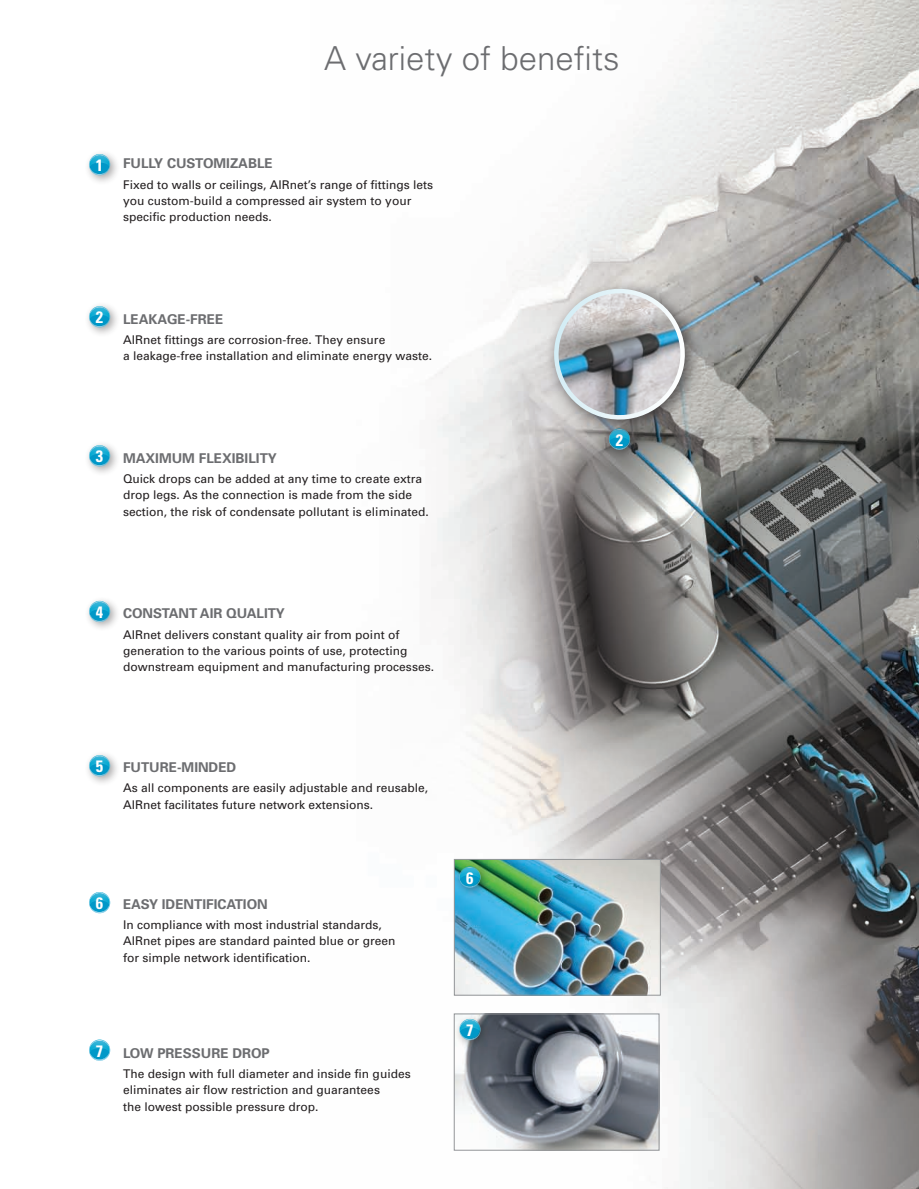
<style>
.page{position:relative;width:919px;height:1189px;background:#fff}
.page>*{position:absolute;margin:0;border:0;box-sizing:border-box;transform-origin:0 0}
.t1{font:300 33px "Univers";color:#6c6d70}
.t2{font:700 condensed 16.5px "Univers";color:#fff}
.t3{font:700 13.5px "Univers";color:#6c6d70}
.t4{font:12px/16.2px "Univers";color:#231f20}
</style>
<div class="page">
<img style="left:431px;top:0;width:487px;height:1188px">
<img style="left:455px;top:1015px;width:202px;height:133px">
<div style="left:453px;top:1013px;width:206px;height:137px;border:1px solid #939598"></div>
<div style="left:83px;top:148px;width:54px;height:44px;background:#231f20;opacity:.4"></div>
<svg style="left:89px;top:154px;width:21px;height:21px"></svg>
<div style="left:83px;top:300px;width:54px;height:44px;background:#231f20;opacity:.4"></div>
<svg style="left:89px;top:306px;width:21px;height:21px"></svg>
<div style="left:83px;top:748px;width:54px;height:44px;background:#231f20;opacity:.4"></div>
<svg style="left:89px;top:755px;width:21px;height:21px"></svg>
<div style="left:83px;top:594px;width:54px;height:44px;background:#231f20;opacity:.4"></div>
<svg style="left:89px;top:600px;width:21px;height:22px"></svg>
<svg style="left:89px;top:1039px;width:21px;height:21px"></svg>
<svg style="left:89px;top:892px;width:21px;height:21px"></svg>
<div style="left:83px;top:439px;width:54px;height:43px;background:#231f20;opacity:.4"></div>
<svg style="left:89px;top:445px;width:21px;height:21px"></svg>
<div style="left:453px;top:1012px;width:54px;height:44px;background:#231f20;opacity:.4"></div>
<svg style="left:459px;top:1018px;width:21px;height:21px"></svg>
<div style="left:543px;top:278px;width:188px;height:188px;background:#231f20;opacity:.7"></div>
<svg style="left:545px;top:280px;width:147px;height:142px;background:#adb2b5"></svg>
<img style="left:455px;top:860px;width:203px;height:133px">
<div style="left:453px;top:858px;width:207px;height:137px;border:1px solid #939598"></div>
<div style="left:453px;top:860px;width:54px;height:43px;background:#231f20;opacity:.4"></div>
<svg style="left:459px;top:866px;width:21px;height:21px"></svg>
<h1 class="t1" style="left:324px;top:38px;width:297px">A variety of benefits</h1>
<h2 class="t2" style="left:96px;top:155px;width:9px">1</h2>
<p class="t3" style="left:123px;top:155px;width:151px">FULLY CUSTOMIZABLE</p>
<p class="t4" style="left:123px;top:176px;width:311px">Fixed to walls or ceilings, AIRnet’s range of fittings lets you custom-build a compressed air system to your specific production needs.</p>
<h2 class="t2" style="left:96px;top:307px;width:9px">2</h2>
<p class="t3" style="left:123px;top:310px;width:102px">LEAKAGE-FREE</p>
<p class="t4" style="left:123px;top:331px;width:310px">AIRnet fittings are corrosion-free. They ensure<br>a leakage-free installation and eliminate energy waste.</p>
<h2 class="t2" style="left:96px;top:446px;width:9px">3</h2>
<p class="t3" style="left:123px;top:449px;width:155px">MAXIMUM FLEXIBILITY</p>
<p class="t4" style="left:123px;top:470px;width:307px">Quick drops can be added at any time to create extra drop legs. As the connection is made from the side section, the risk of condensate pollutant is eliminated.</p>
<h2 class="t2" style="left:615px;top:429px;width:9px">2</h2>
<h2 class="t2" style="left:96px;top:601px;width:9px">4</h2>
<p class="t3" style="left:123px;top:604px;width:163px">CONSTANT AIR QUALITY</p>
<p class="t4" style="left:123px;top:626px;width:312px">AIRnet delivers constant quality air from point of generation to the various points of use, protecting downstream equipment and manufacturing processes.</p>
<h2 class="t2" style="left:96px;top:756px;width:9px">5</h2>
<p class="t3" style="left:123px;top:758px;width:115px">FUTURE-MINDED</p>
<p class="t4" style="left:123px;top:779px;width:306px">As all components are easily adjustable and reusable,<br>AIRnet facilitates future network extensions.</p>
<h2 class="t2" style="left:466px;top:867px;width:9px">6</h2>
<h2 class="t2" style="left:96px;top:892px;width:9px">6</h2>
<p class="t3" style="left:123px;top:895px;width:146px">EASY IDENTIFICATION</p>
<p class="t4" style="left:123px;top:916px;width:274px">In compliance with most industrial standards,<br>AIRnet pipes are standard painted blue or green for simple network identification.</p>
<h2 class="t2" style="left:466px;top:1019px;width:9px">7</h2>
<h2 class="t2" style="left:96px;top:1040px;width:9px">7</h2>
<p class="t3" style="left:123px;top:1043px;width:148px">LOW PRESSURE DROP</p>
<p class="t4" style="left:123px;top:1065px;width:289px">The design with full diameter and inside fin guides eliminates air flow restriction and guarantees<br>the lowest possible pressure drop.</p>
</div>
